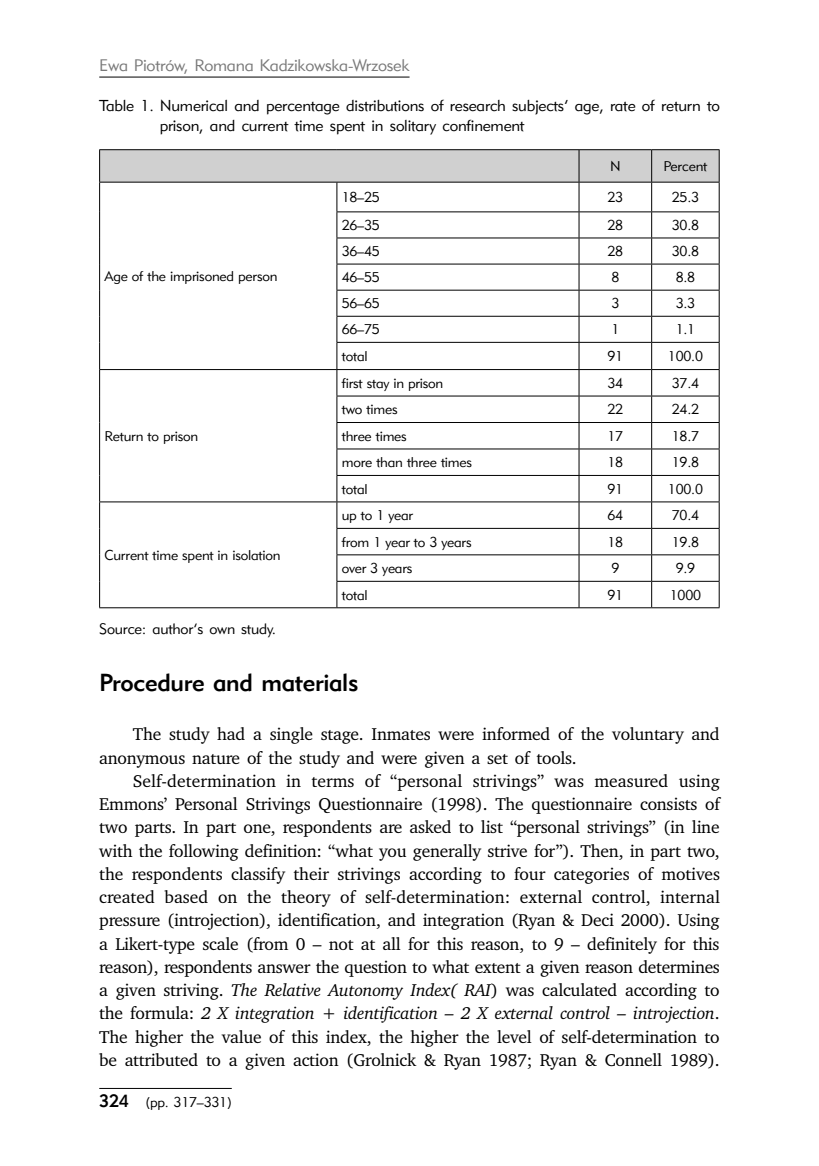
<style>
.page{position:relative;width:819px;height:1166px;background:#fff}
.page>*{position:absolute;margin:0;border:0;box-sizing:border-box;transform-origin:0 0}
.t1{font:24.5px "Geometric 415 Md EU";letter-spacing:-.015em;color:#000}
.t2{font:17.5px/23.3px "Charter ITCPL";letter-spacing:-.015em;color:#000}
.t3{font:16.62px "Geometric 415 Lt EU";letter-spacing:-.015em;color:#797979}
.t4{font:15.75px/21px "Geometric 415 Lt EU";letter-spacing:-.015em;color:#000}
.t5{font:14.88px "Geometric 415 Lt EU";letter-spacing:-.015em;color:#000}
.t6{font:14px "Geometric 415 Lt EU";letter-spacing:-.015em;color:#000}
.s1{font-style:italic}
.s2{font-family:"Geometric 415 Md EU";font-size:17.5px}
</style>
<div class="page">
<hr style="left:99px;top:77px;width:310px;height:1px;background:#000">
<hr style="left:99px;top:1088px;width:133px;height:1px;background:#000">
<svg style="left:99px;top:150px;width:620px;height:457px"></svg>
<hr style="left:99px;top:607px;width:238px;height:1px;background:#000">
<hr style="left:337px;top:607px;width:242px;height:1px;background:#000">
<hr style="left:579px;top:607px;width:72px;height:1px;background:#000">
<hr style="left:651px;top:607px;width:68px;height:1px;background:#000">
<hr style="left:99px;top:149px;width:238px;height:1px;background:#000">
<hr style="left:99px;top:150px;width:1px;height:32px;background:#000">
<hr style="left:337px;top:149px;width:242px;height:1px;background:#000">
<hr style="left:579px;top:149px;width:72px;height:1px;background:#000">
<hr style="left:651px;top:149px;width:68px;height:1px;background:#000">
<hr style="left:718px;top:150px;width:1px;height:32px;background:#000">
<hr style="left:99px;top:182px;width:238px;height:1px;background:#000">
<hr style="left:337px;top:182px;width:242px;height:1px;background:#000">
<hr style="left:579px;top:182px;width:72px;height:1px;background:#000">
<hr style="left:651px;top:182px;width:68px;height:1px;background:#000">
<p class="t3" style="left:99px;top:55px;width:311px">Ewa Piotrów, Romana Kadzikowska-Wrzosek</p>
<p class="t4" style="left:160px;top:95px;width:561px;text-indent:-60px">Table 1. Numerical and percentage distributions of research subjects’ age, rate of return to prison, and current time spent in solitary confinement</p>
<p class="t6" style="left:610px;top:157px;width:12px">N</p>
<p class="t6" style="left:663px;top:157px;width:45px">Percent</p>
<p class="t6" style="left:104px;top:267px;width:174px">Age of the imprisoned person</p>
<p class="t6" style="left:104px;top:427px;width:95px">Return to prison</p>
<p class="t6" style="left:104px;top:546px;width:178px">Current time spent in isolation</p>
<p class="t6" style="left:342px;top:188px;width:40px">18–25</p>
<p class="t6" style="left:607px;top:188px;width:17px">23</p>
<p class="t6" style="left:671px;top:188px;width:29px">25.3</p>
<p class="t6" style="left:342px;top:216px;width:40px">26–35</p>
<p class="t6" style="left:607px;top:216px;width:17px">28</p>
<p class="t6" style="left:671px;top:216px;width:29px">30.8</p>
<p class="t6" style="left:342px;top:242px;width:40px">36–45</p>
<p class="t6" style="left:607px;top:242px;width:17px">28</p>
<p class="t6" style="left:671px;top:242px;width:29px">30.8</p>
<p class="t6" style="left:342px;top:268px;width:40px">46–55</p>
<p class="t6" style="left:611px;top:268px;width:9px">8</p>
<p class="t6" style="left:675px;top:268px;width:21px">8.8</p>
<p class="t6" style="left:342px;top:295px;width:40px">56–65</p>
<p class="t6" style="left:611px;top:295px;width:9px">3</p>
<p class="t6" style="left:675px;top:295px;width:21px">3.3</p>
<p class="t6" style="left:342px;top:321px;width:40px">66–75</p>
<p class="t6" style="left:611px;top:321px;width:9px">1</p>
<p class="t6" style="left:675px;top:321px;width:21px">1.1</p>
<p class="t6" style="left:342px;top:347px;width:27px">total</p>
<p class="t6" style="left:607px;top:347px;width:17px">91</p>
<p class="t6" style="left:668px;top:347px;width:37px">100.0</p>
<p class="t6" style="left:342px;top:374px;width:103px">first stay in prison</p>
<p class="t6" style="left:607px;top:374px;width:17px">34</p>
<p class="t6" style="left:671px;top:374px;width:29px">37.4</p>
<p class="t6" style="left:342px;top:401px;width:57px">two times</p>
<p class="t6" style="left:607px;top:401px;width:17px">22</p>
<p class="t6" style="left:671px;top:401px;width:29px">24.2</p>
<p class="t6" style="left:342px;top:427px;width:67px">three times</p>
<p class="t6" style="left:607px;top:427px;width:17px">17</p>
<p class="t6" style="left:671px;top:427px;width:29px">18.7</p>
<p class="t6" style="left:342px;top:454px;width:132px">more than three times</p>
<p class="t6" style="left:607px;top:454px;width:17px">18</p>
<p class="t6" style="left:671px;top:454px;width:29px">19.8</p>
<p class="t6" style="left:342px;top:480px;width:27px">total</p>
<p class="t6" style="left:607px;top:480px;width:17px">91</p>
<p class="t6" style="left:668px;top:480px;width:37px">100.0</p>
<p class="t6" style="left:342px;top:507px;width:73px">up to 1 year</p>
<p class="t6" style="left:607px;top:507px;width:17px">64</p>
<p class="t6" style="left:671px;top:507px;width:29px">70.4</p>
<p class="t6" style="left:342px;top:533px;width:131px">from 1 year to 3 years</p>
<p class="t6" style="left:607px;top:533px;width:17px">18</p>
<p class="t6" style="left:671px;top:533px;width:29px">19.8</p>
<p class="t6" style="left:342px;top:560px;width:72px">over 3 years</p>
<p class="t6" style="left:611px;top:560px;width:9px">9</p>
<p class="t6" style="left:675px;top:560px;width:21px">9.9</p>
<p class="t6" style="left:342px;top:586px;width:27px">total</p>
<p class="t6" style="left:607px;top:586px;width:17px">91</p>
<p class="t6" style="left:669px;top:586px;width:33px">1000</p>
<p class="t5" style="left:99px;top:619px;width:178px">Source: author’s own study.</p>
<h1 class="t1" style="left:99px;top:667px;width:261px">Procedure and materials</h1>
<p class="t2" style="left:99px;top:722px;width:621px;text-indent:34px">The study had a single stage. Inmates were informed of the voluntary and anonymous nature of the study and were given a set of tools.</p>
<p class="t2" style="left:99px;top:769px;width:622px;text-align:justify;text-indent:34px">Self-determination in terms of “personal strivings” was measured using Emmons’ Personal Strivings Questionnaire (1998). The questionnaire consists of two parts. In part one, respondents are asked to list “personal strivings” (in line with the following definition: “what you generally strive for”). Then, in part two, the respondents classify their strivings according to four categories of motives created based on the theory of self-determination: external control, internal pressure (introjection), identification, and integration (Ryan &amp; Deci 2000). Using a Likert-type scale (from 0 – not at all for this reason, to 9 – definitely for this reason), respondents answer the question to what extent a given reason determines a given striving. <span class="s1">The Relative Autonomy Index( RAI</span>) was calculated according to the formula: <span class="s1">2 X integration + identification – 2 X external control – introjection</span>.<br>The higher the value of this index, the higher the level of self-determination to be attributed to a given action (Grolnick &amp; Ryan 1987; Ryan &amp; Connell 1989).</p>
<p class="t6" style="left:99px;top:1094px;width:134px"><span class="s2">324</span> (pp. 317–331)</p>
</div>
